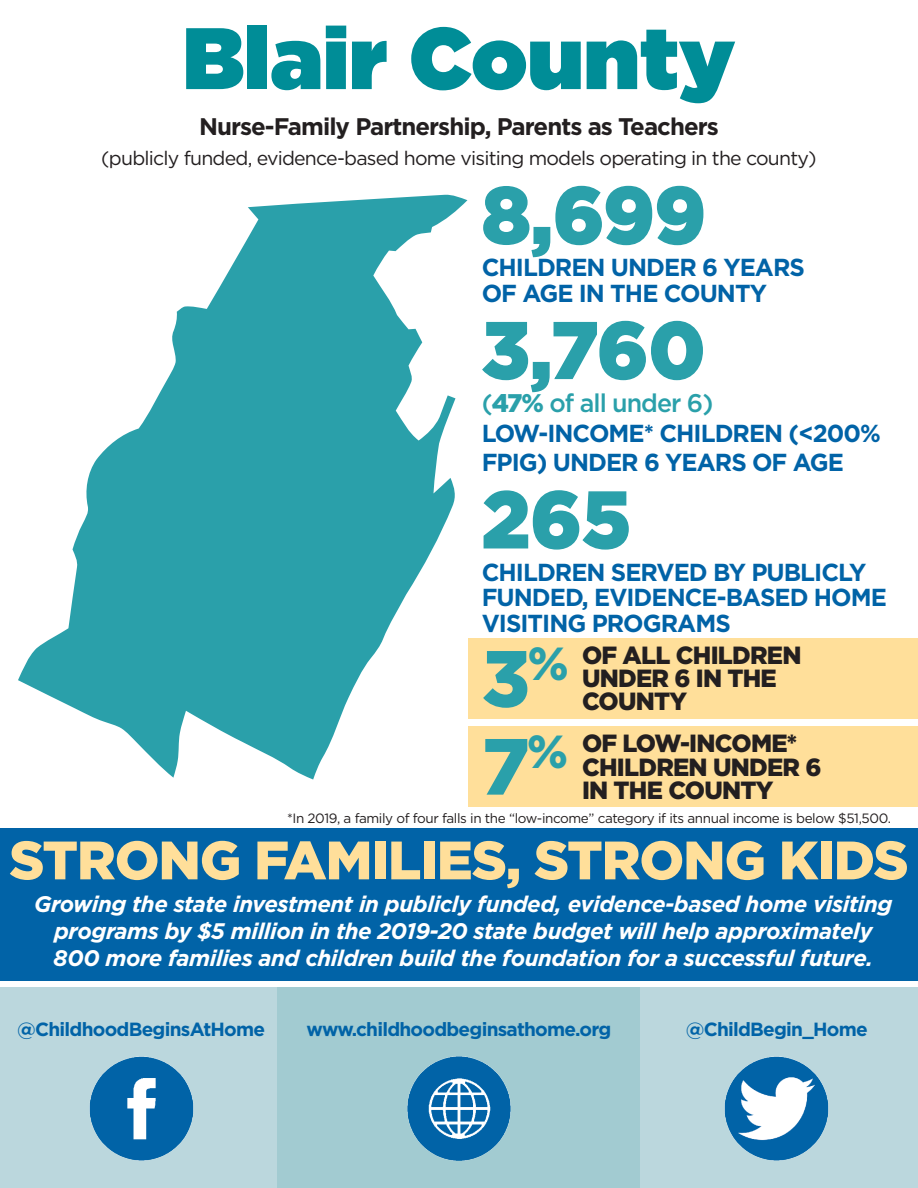
<style>
.page{position:relative;width:918px;height:1188px;background:#fff}
.page>*{position:absolute;margin:0;border:0;box-sizing:border-box;transform-origin:0 0}
.t1{font:900 87px "Gotham";color:#008d97}
.t2{font:900 79.5px/87.9px "Gotham";letter-spacing:-.005em;color:#2aa0aa}
.t3{font:900 54px "Gotham";letter-spacing:-.02em;color:#ffdf9a}
.t4{font:500 25.5px "Gotham";letter-spacing:-.04em;color:#2aa0aa}
.t5{font:900 24.9px/23.2px "Gotham";letter-spacing:-.03em;color:#231f20}
.t6{font:700 24.6px/25.5px "Gotham";letter-spacing:-.04em;color:#0163a7}
.t7{font:700 24px "Gotham";letter-spacing:-.04em;color:#231f20}
.t8{font:italic 700 22.5px/27px "Gotham";letter-spacing:-.02em;color:#fff;text-align:center}
.t9{font:19.5px "Gotham";letter-spacing:-.04em;color:#231f20}
.t10{font:700 19.05px "Gotham";letter-spacing:-.04em;color:#0163a7}
.t11{font:13.5px "Gotham";letter-spacing:-.03em;color:#231f20}
.s1{font-weight:900}
</style>
<div class="page">
<svg style="left:22px;top:198px;width:441px;height:578px;fill:#2aa0aa"></svg>
<svg style="left:447px;top:398px;width:5px;height:11px"></svg>
<div style="left:468px;top:638px;width:450px;height:81px;background:#ffdf9a"></div>
<div style="left:468px;top:726px;width:450px;height:81px;background:#ffdf9a"></div>
<svg style="left:483px;top:185px;width:221px;height:73px"></svg>
<svg style="left:482px;top:320px;width:221px;height:73px"></svg>
<svg style="left:483px;top:490px;width:146px;height:60px"></svg>
<div style="left:0;top:987px;width:918px;height:201px;background:#bbd7dd"></div>
<div style="left:278px;top:987px;width:362px;height:201px;background:#a2cbd1"></div>
<img style="left:89px;top:1056px;width:105px;height:105px">
<img style="left:724px;top:1056px;width:105px;height:105px">
<img style="left:407px;top:1056px;width:104px;height:105px">
<div style="left:0;top:829px;width:918px;height:152px;background:#0163a7"></div>
<h1 class="t1" style="left:183px;top:-4px;width:554px">Blair County</h1>
<p class="t7" style="left:199px;top:111px;width:521px">Nurse-Family Partnership, Parents as Teachers</p>
<p class="t9" style="left:101px;top:146px;width:717px">(publicly funded, evidence-based home visiting models operating in the county)</p>
<h2 class="t2" style="left:482px;top:170px;width:226px">8,699</h2>
<p class="t6" style="left:482px;top:255px;width:325px">CHILDREN UNDER 6 YEARS<br>OF AGE IN THE COUNTY</p>
<h2 class="t2" style="left:482px;top:305px;width:225px">3,760</h2>
<p class="t4" style="left:482px;top:386px;width:233px">(<span class="s1">47%</span> of all under 6)</p>
<p class="t6" style="left:482px;top:418px;width:401px;line-height:29.5px">LOW-INCOME* CHILDREN (&lt;200%<br>FPIG) UNDER 6 YEARS OF AGE</p>
<h2 class="t2" style="left:482px;top:475px;width:151px">265</h2>
<p class="t6" style="left:482px;top:559px;width:407px">CHILDREN SERVED BY PUBLICLY<br>FUNDED, EVIDENCE-BASED HOME<br>VISITING PROGRAMS</p>
<p class="t5" style="left:582px;top:643px;width:221px">OF ALL CHILDREN<br>UNDER 6 IN THE<br>COUNTY</p>
<p class="t5" style="left:582px;top:732px;width:241px">OF LOW-INCOME*<br>CHILDREN UNDER 6<br>IN THE COUNTY</p>
<h2 class="t2" style="left:482px;top:634px;width:88px">3<sup>%<br></sup>7<sup>%</sup></h2>
<p class="t11" style="left:287px;top:809px;width:605px">*In 2019, a family of four falls in the “low-income” category if its annual income is below $51,500.</p>
<h3 class="t3" style="left:9px;top:823px;width:901px">STRONG FAMILIES, STRONG KIDS</h3>
<p class="t8" style="left:34px;top:891px;width:860px">Growing the state investment in publicly funded, evidence-based home visiting programs by $5 million in the 2019-20 state budget will help approximately<br>800 more families and children build the foundation for a successful future.</p>
<p class="t10" style="left:17px;top:1016px;width:249px">@ChildhoodBeginsAtHome</p>
<p class="t10" style="left:307px;top:1016px;width:306px">www.childhoodbeginsathome.org</p>
<p class="t10" style="left:686px;top:1016px;width:183px">@ChildBegin_Home</p>
</div>
